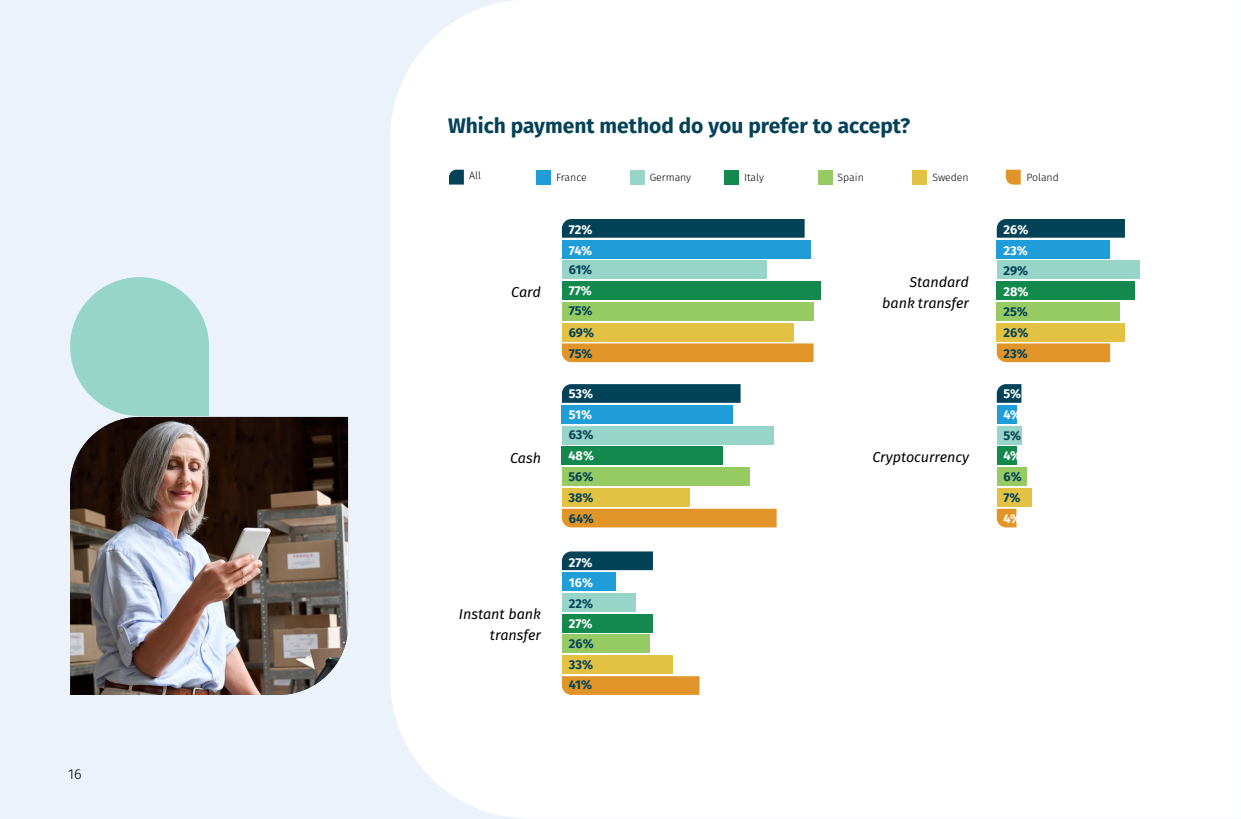
<style>
.page{position:relative;width:1241px;height:819px;background:#fff}
.page>*{position:absolute;margin:0;border:0;box-sizing:border-box;transform-origin:0 0}
.t1{font:700 21px "Fira Sans";color:#044258}
.t2{font:italic 14.35px/21px "Fira Sans";color:#000;text-align:right}
.t3{font:300 14.35px "Fira Sans";color:#000}
.t4{font:700 12.78px "Fira Sans";color:#044258}
.t5{font:700 12.78px "Fira Sans";letter-spacing:-.005em;color:#fff}
.t6{font:300 10.5px "Fira Sans";color:#000}
</style>
<div class="page">
<div style="left:0;top:0;width:1240px;height:819px;background:#ecf2fa"></div>
<div style="left:390px;top:0;width:850px;height:818px;background:#fff"></div>
<div style="left:535px;top:170px;width:15px;height:14px;background:#1e9dd8"></div>
<div style="left:629px;top:170px;width:15px;height:14px;background:#97d5c9"></div>
<div style="left:723px;top:170px;width:15px;height:14px;background:#14894d"></div>
<div style="left:817px;top:170px;width:15px;height:14px;background:#96cb64"></div>
<div style="left:911px;top:170px;width:15px;height:14px;background:#e3c142"></div>
<svg style="left:1005px;top:170px;width:15px;height:14px"></svg>
<div style="left:562px;top:240px;width:248px;height:18px;background:#1e9dd8"></div>
<div style="left:562px;top:260px;width:204px;height:19px;background:#97d5c9"></div>
<div style="left:562px;top:281px;width:258px;height:19px;background:#14894d"></div>
<div style="left:562px;top:302px;width:251px;height:18px;background:#96cb64"></div>
<div style="left:562px;top:323px;width:231px;height:18px;background:#e3c142"></div>
<div style="left:562px;top:343px;width:251px;height:19px;background:#e19427"></div>
<div style="left:562px;top:219px;width:242px;height:19px;background:#044258"></div>
<div style="left:562px;top:405px;width:171px;height:18px;background:#1e9dd8"></div>
<div style="left:562px;top:425px;width:211px;height:19px;background:#97d5c9"></div>
<div style="left:562px;top:446px;width:160px;height:19px;background:#14894d"></div>
<div style="left:562px;top:467px;width:187px;height:19px;background:#96cb64"></div>
<div style="left:562px;top:488px;width:127px;height:18px;background:#e3c142"></div>
<div style="left:562px;top:508px;width:214px;height:19px;background:#e19427"></div>
<svg style="left:562px;top:384px;width:178px;height:19px;background:#09455b"></svg>
<div style="left:562px;top:572px;width:53px;height:19px;background:#1e9dd8"></div>
<div style="left:562px;top:593px;width:73px;height:18px;background:#97d5c9"></div>
<div style="left:562px;top:613px;width:90px;height:19px;background:#14894d"></div>
<div style="left:562px;top:634px;width:87px;height:19px;background:#96cb64"></div>
<div style="left:562px;top:655px;width:110px;height:19px;background:#e3c142"></div>
<div style="left:562px;top:676px;width:137px;height:18px;background:#e19427"></div>
<svg style="left:562px;top:551px;width:91px;height:19px;background:#0c485d"></svg>
<div style="left:996px;top:240px;width:113px;height:18px;background:#1e9dd8"></div>
<div style="left:996px;top:260px;width:143px;height:19px;background:#97d5c9"></div>
<div style="left:996px;top:281px;width:138px;height:19px;background:#14894d"></div>
<div style="left:996px;top:302px;width:123px;height:18px;background:#96cb64"></div>
<div style="left:996px;top:323px;width:128px;height:18px;background:#e3c142"></div>
<svg style="left:996px;top:343px;width:113px;height:19px;background:#e2982f"></svg>
<svg style="left:996px;top:219px;width:128px;height:19px;background:#0b475c"></svg>
<svg style="left:996px;top:384px;width:25px;height:19px"></svg>
<div style="left:996px;top:405px;width:20px;height:18px;background:#1e9dd8"></div>
<div style="left:996px;top:425px;width:25px;height:19px;background:#97d5c9"></div>
<div style="left:996px;top:446px;width:20px;height:19px;background:#14894d"></div>
<div style="left:996px;top:467px;width:30px;height:19px;background:#96cb64"></div>
<div style="left:996px;top:488px;width:35px;height:18px;background:#e3c142"></div>
<svg style="left:996px;top:508px;width:20px;height:19px"></svg>
<svg style="left:449px;top:170px;width:15px;height:14px"></svg>
<img style="left:70px;top:417px;width:278px;height:277px">
<svg style="left:70px;top:277px;width:139px;height:139px"></svg>
<p class="t3" style="left:68px;top:763px;width:15px">16</p>
<h1 class="t1" style="left:448px;top:107px;width:464px">Which payment method do you prefer to accept?</h1>
<p class="t6" style="left:469px;top:168px;width:13px">All</p>
<p class="t6" style="left:556px;top:170px;width:32px">France</p>
<p class="t6" style="left:649px;top:170px;width:43px">Germany</p>
<p class="t6" style="left:744px;top:170px;width:22px">Italy</p>
<p class="t6" style="left:837px;top:170px;width:28px">Spain</p>
<p class="t6" style="left:932px;top:170px;width:38px">Sweden</p>
<p class="t6" style="left:1026px;top:170px;width:34px">Poland</p>
<p class="t2" style="left:511px;top:282px;width:31px">Card</p>
<p class="t2" style="left:510px;top:447px;width:32px">Cash</p>
<p class="t2" style="left:459px;top:603px;width:84px">Instant bank transfer</p>
<p class="t5" style="left:568px;top:219px;width:25px">72%</p>
<p class="t5" style="left:568px;top:240px;width:25px">74%</p>
<p class="t4" style="left:568px;top:259px;width:25px">61%</p>
<p class="t5" style="left:568px;top:280px;width:25px">77%</p>
<p class="t4" style="left:568px;top:300px;width:25px">75%</p>
<p class="t4" style="left:568px;top:322px;width:27px">69%</p>
<p class="t4" style="left:568px;top:342px;width:25px">75%</p>
<p class="t5" style="left:568px;top:383px;width:26px">53%</p>
<p class="t5" style="left:568px;top:403px;width:25px">51%</p>
<p class="t4" style="left:568px;top:424px;width:26px">63%</p>
<p class="t5" style="left:568px;top:445px;width:27px">48%</p>
<p class="t4" style="left:568px;top:466px;width:27px">56%</p>
<p class="t4" style="left:568px;top:486px;width:27px">38%</p>
<p class="t4" style="left:568px;top:507px;width:26px">64%</p>
<p class="t5" style="left:568px;top:551px;width:25px">27%</p>
<p class="t5" style="left:568px;top:572px;width:26px">16%</p>
<p class="t4" style="left:568px;top:592px;width:26px">22%</p>
<p class="t5" style="left:568px;top:612px;width:25px">27%</p>
<p class="t4" style="left:568px;top:633px;width:26px">26%</p>
<p class="t4" style="left:568px;top:653px;width:26px">33%</p>
<p class="t4" style="left:568px;top:673px;width:25px">41%</p>
<p class="t2" style="left:882px;top:271px;width:88px">Standard bank transfer</p>
<p class="t2" style="left:872px;top:447px;width:98px">Cryptocurrency</p>
<p class="t5" style="left:1003px;top:219px;width:26px">26%</p>
<p class="t5" style="left:1003px;top:240px;width:26px">23%</p>
<p class="t4" style="left:1003px;top:260px;width:26px">29%</p>
<p class="t5" style="left:1003px;top:281px;width:27px">28%</p>
<p class="t4" style="left:1003px;top:301px;width:26px">25%</p>
<p class="t4" style="left:1003px;top:322px;width:26px">26%</p>
<p class="t4" style="left:1003px;top:342px;width:26px">23%</p>
<p class="t5" style="left:1003px;top:383px;width:19px">5%</p>
<p class="t5" style="left:1003px;top:404px;width:19px">4%</p>
<p class="t4" style="left:1003px;top:424px;width:19px">5%</p>
<p class="t5" style="left:1003px;top:445px;width:19px">4%</p>
<p class="t4" style="left:1003px;top:466px;width:20px">6%</p>
<p class="t4" style="left:1003px;top:486px;width:19px">7%</p>
<p class="t5" style="left:1003px;top:507px;width:19px">4%</p>
</div>
